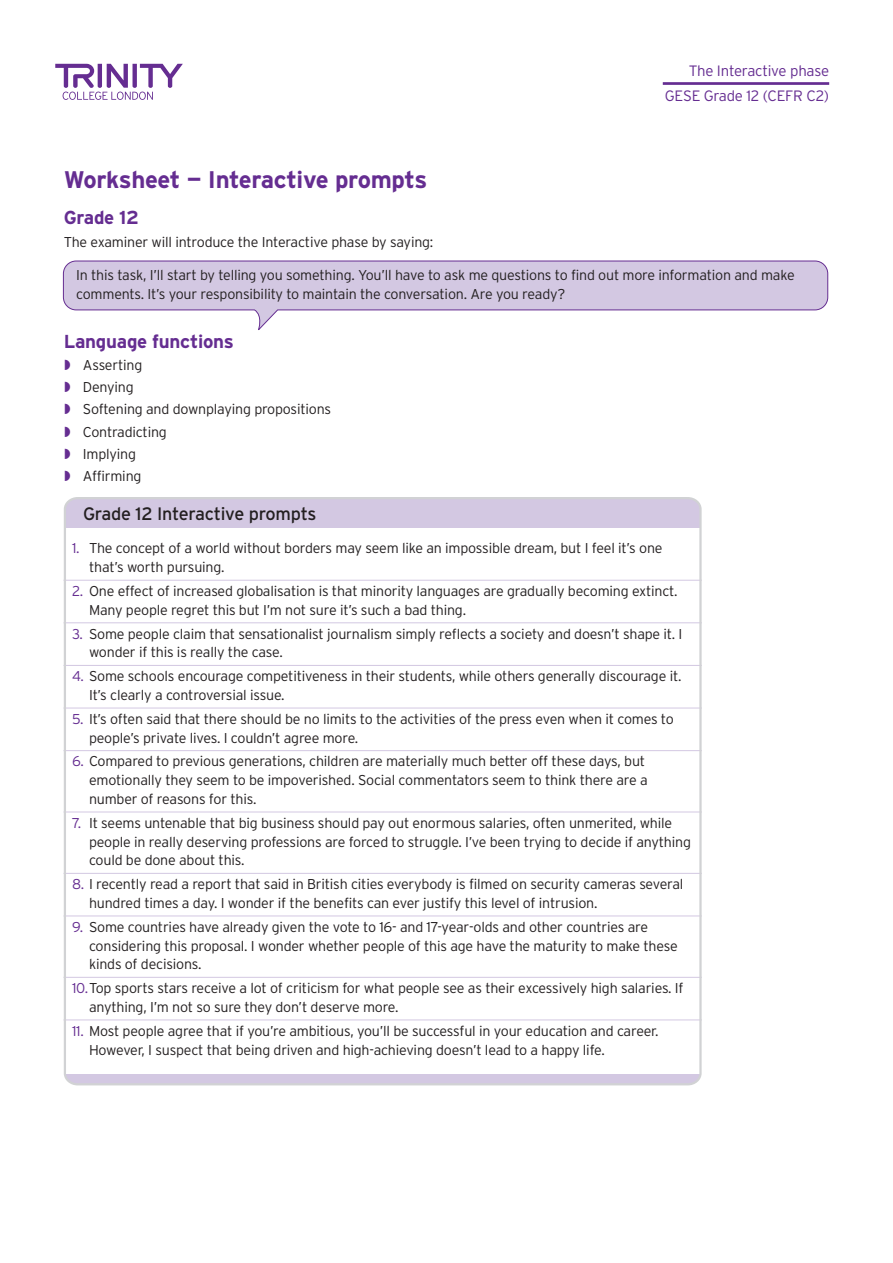
<style>
.page{position:relative;width:893px;height:1263px;background:#fff}
.page>*{position:absolute;margin:0;border:0;box-sizing:border-box;transform-origin:0 0}
.H1{font:700 24px "Interstate";letter-spacing:-.015em;color:#652d91}
.H3{font:700 18.75px "Interstate";letter-spacing:-.015em;color:#652d91}
.old_-_02_table_headi{font:18px "Interstate";letter-spacing:-.015em;color:#231f20}
.Body{font:300 15px "Interstate";letter-spacing:-.015em;color:#652d91}
.Body-2{font:300 14.25px/18.8px "Interstate";letter-spacing:-.015em;color:#231f20}
.s1{color:#652d91}
</style>
<div class="page">
<svg style="left:55px;top:64px;width:128px;height:36px"></svg>
<hr style="left:663px;top:82px;width:166px;height:3px;background:#652d91">
<svg style="left:63px;top:260px;width:765px;height:70px"></svg>
<svg style="left:63px;top:497px;width:639px;height:589px"></svg>
<p class="H1" style="left:64px;top:166px;width:365px">Worksheet — Interactive prompts</p>
<p class="H3" style="left:64px;top:207px;width:77px">Grade 12</p>
<p class="Body-2" style="left:64px;top:232px;width:371px">The examiner will introduce the Interactive phase by saying:</p>
<p class="Body" style="left:689px;top:62px;width:142px">The Interactive phase</p>
<p class="Body" style="left:665px;top:87px;width:166px">GESE Grade 12 (CEFR C2)</p>
<p class="Body-2" style="left:76px;top:265px;width:720px">In this task, I’ll start by telling you something. You’ll have to ask me questions to find out more information and make comments. It’s your responsibility to maintain the conversation. Are you ready?</p>
<p class="H3" style="left:64px;top:330px;width:172px">Language functions</p>
<p class="Body-2" style="left:83px;top:355px;width:61px">Asserting</p>
<p class="Body-2" style="left:83px;top:377px;width:52px">Denying</p>
<p class="Body-2" style="left:83px;top:400px;width:250px">Softening and downplaying propositions</p>
<p class="Body-2" style="left:83px;top:422px;width:86px">Contradicting</p>
<p class="Body-2" style="left:83px;top:444px;width:55px">Implying</p>
<p class="Body-2" style="left:83px;top:466px;width:60px">Affirming</p>
<p class="old_-_02_table_headi" style="left:83px;top:503px;width:235px">Grade 12 Interactive prompts</p>
<p class="Body-2" style="left:89px;top:539px;width:575px;text-indent:-17px"><span class="s1">1.</span> The concept of a world without borders may seem like an impossible dream, but I feel it’s one that’s worth pursuing.</p>
<p class="Body-2" style="left:89px;top:581px;width:590px;text-indent:-17px"><span class="s1">2.</span> One effect of increased globalisation is that minority languages are gradually becoming extinct.<br>Many people regret this but I’m not sure it’s such a bad thing.</p>
<p class="Body-2" style="left:89px;top:624px;width:595px;text-indent:-17px"><span class="s1">3.</span> Some people claim that sensationalist journalism simply reflects a society and doesn’t shape it. I wonder if this is really the case.</p>
<p class="Body-2" style="left:89px;top:667px;width:594px;text-indent:-17px"><span class="s1">4.</span> Some schools encourage competitiveness in their students, while others generally discourage it.<br>It’s clearly a controversial issue.</p>
<p class="Body-2" style="left:89px;top:709px;width:586px;text-indent:-17px"><span class="s1">5.</span> It’s often said that there should be no limits to the activities of the press even when it comes to people’s private lives. I couldn’t agree more.</p>
<p class="Body-2" style="left:89px;top:752px;width:560px;text-indent:-17px"><span class="s1">6.</span> Compared to previous generations, children are materially much better off these days, but emotionally they seem to be impoverished. Social commentators seem to think there are a number of reasons for this.</p>
<p class="Body-2" style="left:89px;top:813px;width:603px;text-indent:-17px"><span class="s1">7.</span> It seems untenable that big business should pay out enormous salaries, often unmerited, while people in really deserving professions are forced to struggle. I’ve been trying to decide if anything could be done about this.</p>
<p class="Body-2" style="left:89px;top:875px;width:596px;text-indent:-17px"><span class="s1">8.</span> I recently read a report that said in British cities everybody is filmed on security cameras several hundred times a day. I wonder if the benefits can ever justify this level of intrusion.</p>
<p class="Body-2" style="left:89px;top:917px;width:590px;text-indent:-17px"><span class="s1">9.</span> Some countries have already given the vote to 16- and 17-year-olds and other countries are considering this proposal. I wonder whether people of this age have the maturity to make these kinds of decisions.</p>
<p class="Body-2" style="left:89px;top:979px;width:596px;text-indent:-17px"><span class="s1">10.</span>Top sports stars receive a lot of criticism for what people see as their excessively high salaries. If anything, I’m not so sure they don’t deserve more.</p>
<p class="Body-2" style="left:89px;top:1021px;width:571px;text-indent:-17px"><span class="s1">11.</span> Most people agree that if you’re ambitious, you’ll be successful in your education and career.<br>However, I suspect that being driven and high-achieving doesn’t lead to a happy life.</p>
</div>
